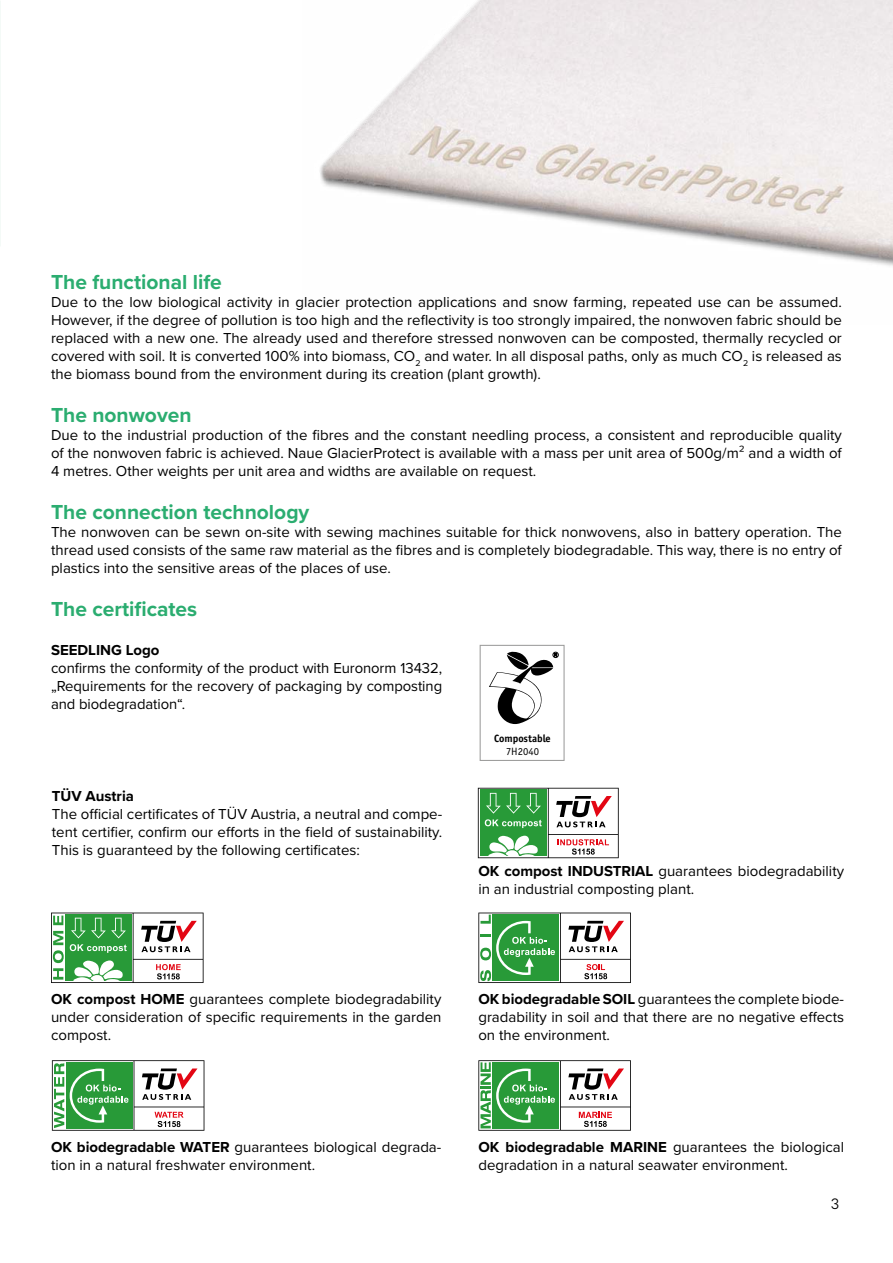
<style>
.page{position:relative;width:893px;height:1263px;background:#fff}
.page>*{position:absolute;margin:0;border:0;box-sizing:border-box;transform-origin:0 0}
.t1{font:700 21px "Proxima Nova";color:#2bad70}
.t2{font:15px/18px "Proxima Nova";color:#000;text-align:justify}
.t3{font:700 15px "Proxima Nova";color:#000}
.t4{font:15px "TT Commons Pro";color:#000}
.t5{font:700 10.65px "Officina Sans ITC Pro";color:#000}
.t6{font:10.65px "Officina Sans ITC Pro";color:#000}
.s1{font-weight:700}
</style>
<div class="page">
<img style="left:320px;top:0;width:573px;height:266px">
<div style="left:480px;top:645px;width:85px;height:116px;border:1px solid #9d9d9c"></div>
<svg style="left:489px;top:652px;width:70px;height:72px"></svg>
<svg style="left:51px;top:912px;width:153px;height:71px"></svg>
<svg style="left:478px;top:1060px;width:153px;height:71px"></svg>
<svg style="left:478px;top:912px;width:153px;height:71px"></svg>
<svg style="left:52px;top:1060px;width:152px;height:71px"></svg>
<svg style="left:478px;top:788px;width:141px;height:70px"></svg>
<h1 class="t1" style="left:51px;top:266px;width:172px">The functional life</h1>
<p class="t2" style="left:51px;top:292px;width:792px">Due to the low biological activity in glacier protection applications and snow farming, repeated use can be assumed.<br>However, if the degree of pollution is too high and the reflectivity is too strongly impaired, the nonwoven fabric should be replaced with a new one. The already used and therefore stressed nonwoven can be composted, thermally recycled or covered with soil. It is converted 100% into biomass, CO<sub>2</sub> and water. In all disposal paths, only as much CO<sub>2</sub> is released as the biomass bound from the environment during its creation (plant growth).</p>
<h1 class="t1" style="left:51px;top:399px;width:142px">The nonwoven</h1>
<p class="t2" style="left:51px;top:425px;width:792px">Due to the industrial production of the fibres and the constant needling process, a consistent and reproducible quality of the nonwoven fabric is achieved. Naue GlacierProtect is available with a mass per unit area of 500g/m² and a width of 4 metres. Other weights per unit area and widths are available on request.</p>
<h1 class="t1" style="left:51px;top:496px;width:260px">The connection technology</h1>
<p class="t2" style="left:51px;top:522px;width:792px">The nonwoven can be sewn on-site with sewing machines suitable for thick nonwovens, also in battery operation. The thread used consists of the same raw material as the fibres and is completely biodegradable. This way, there is no entry of plastics into the sensitive areas of the places of use.</p>
<h1 class="t1" style="left:51px;top:593px;width:148px">The certificates</h1>
<p class="t3" style="left:51px;top:639px;width:110px">SEEDLING Logo</p>
<p class="t2" style="left:51px;top:658px;width:393px">confirms the conformity of the product with Euronorm 13432, „Requirements for the recovery of packaging by composting and biodegradation“.</p>
<p class="t3" style="left:52px;top:784px;width:84px">TÜV Austria</p>
<p class="t2" style="left:52px;top:804px;width:392px">The official certificates of TÜV Austria, a neutral and compe&shy;tent certifier, confirm our efforts in the field of sustainability.<br>This is guaranteed by the following certificates:</p>
<p class="t5" style="left:494px;top:731px;width:58px">Compostable</p>
<p class="t6" style="left:506px;top:745px;width:34px">7H2040</p>
<p class="t2" style="left:478px;top:861px;width:367px"><span class="s1">OK compost INDUSTRIAL</span> guarantees biodegradability in an industrial composting plant.</p>
<p class="t2" style="left:51px;top:990px;width:392px"><span class="s1">OK compost HOME</span> guarantees complete biodegradability under consideration of specific requirements in the garden compost.</p>
<p class="t2" style="left:478px;top:990px;width:367px"><span class="s1">OK biodegradable SOIL</span> guarantees the complete biode&shy;gradability in soil and that there are no negative effects on the environment.</p>
<p class="t2" style="left:51px;top:1137px;width:392px"><span class="s1">OK biodegradable WATER</span> guarantees biological degrada&shy;tion in a natural freshwater environment.</p>
<p class="t2" style="left:478px;top:1137px;width:367px"><span class="s1">OK biodegradable MARINE</span> guarantees the biological degradation in a natural seawater environment.</p>
<p class="t4" style="left:831px;top:1193px;width:9px">3</p>
</div>
